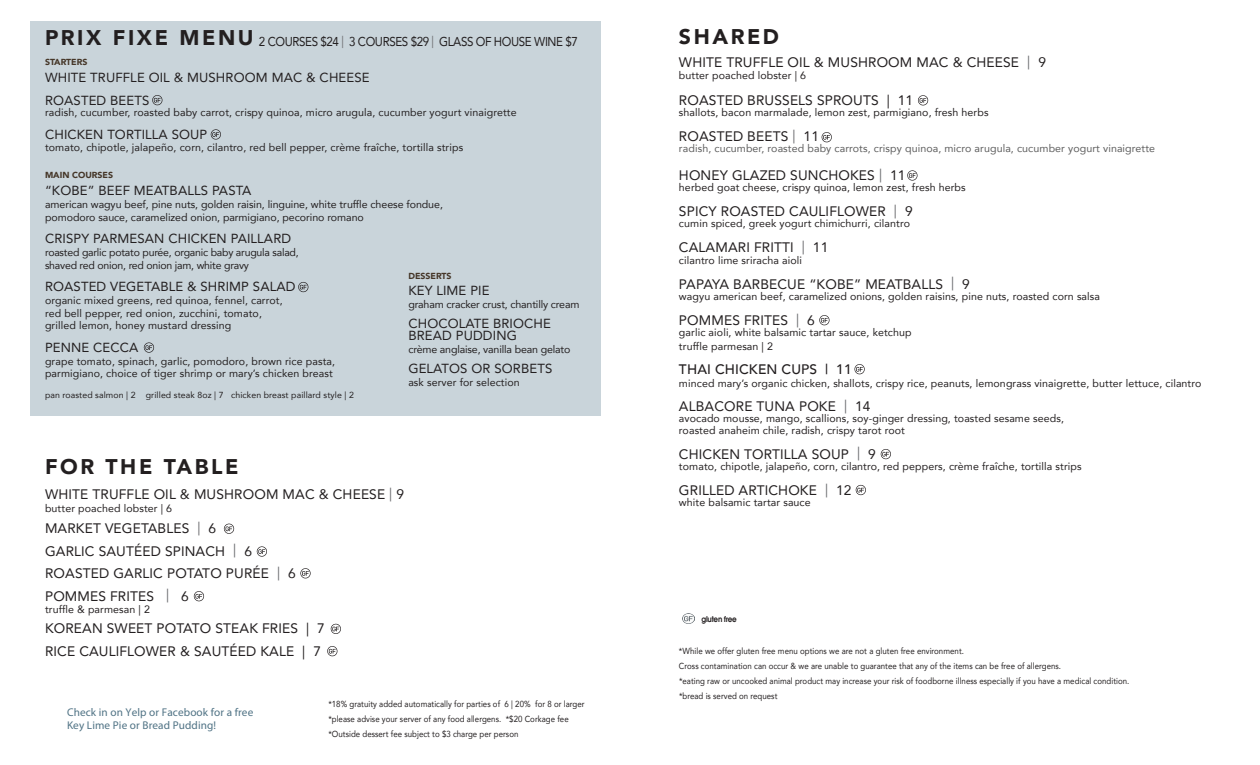
<style>
.page{position:relative;width:1260px;height:765px;background:#fff}
.page>*{position:absolute;margin:0;border:0;box-sizing:border-box;transform-origin:0 0}
.t1{font:900 21.25px "Avenir";letter-spacing:.12em;color:#231f20}
.t2{font:13.75px/22.5px "Avenir";letter-spacing:.01em;color:#231f20}
.t3{font:500 13.75px "Avenir";letter-spacing:.01em;color:#231f20}
.t4{font:13.12px/22.5px "Avenir";letter-spacing:.01em;color:#231f20}
.t5{font:12.88px "Avenir";letter-spacing:-.035em;color:#231f20;scale:.9 1}
.t6{font:italic 500 11.25px/13.5px "Avenir";letter-spacing:.01em;color:#4f7284}
.t7{font:10.62px/12.8px "Avenir";letter-spacing:.01em;color:#231f20}
.t8{font:10.62px/12.8px "Avenir";letter-spacing:-.02em;color:#231f20}
.t9{font:10.62px "Avenir";letter-spacing:.01em;color:#5d5d5d}
.t10{font:10.62px "Avenir";letter-spacing:-.015em;color:#231f20}
.t11{font:8.75px/15px "Avenir";letter-spacing:.005em;color:#231f20;scale:.9 1}
.t12{font:8.75px "Avenir";letter-spacing:.005em;color:#231f20}
.t13{font:900 8.75px "Avenir";color:#453628}
.t14{font:600 8.75px "Avalon";letter-spacing:-.03em;color:#231f20;scale:.9 1}
.s1{font-size:12.25px;color:#6c6d70}
.s2{color:#6c6d70}
</style>
<div class="page">
<svg style="left:683px;top:614px;width:11px;height:10px"></svg>
<div style="left:30px;top:21px;width:570px;height:395px;background:#c9d4da"></div>
<svg style="left:152px;top:95px;width:10px;height:10px"></svg>
<svg style="left:210px;top:129px;width:11px;height:11px"></svg>
<svg style="left:143px;top:342px;width:11px;height:11px"></svg>
<svg style="left:298px;top:282px;width:10px;height:10px"></svg>
<svg style="left:330px;top:623px;width:11px;height:11px"></svg>
<svg style="left:327px;top:646px;width:10px;height:10px"></svg>
<svg style="left:193px;top:591px;width:11px;height:10px"></svg>
<svg style="left:300px;top:568px;width:11px;height:10px"></svg>
<svg style="left:256px;top:546px;width:11px;height:11px"></svg>
<svg style="left:223px;top:523px;width:11px;height:11px"></svg>
<svg style="left:819px;top:315px;width:11px;height:10px"></svg>
<svg style="left:854px;top:364px;width:11px;height:10px"></svg>
<svg style="left:880px;top:449px;width:11px;height:10px"></svg>
<svg style="left:855px;top:485px;width:11px;height:10px"></svg>
<svg style="left:907px;top:170px;width:10px;height:11px"></svg>
<svg style="left:821px;top:132px;width:11px;height:10px"></svg>
<svg style="left:918px;top:95px;width:10px;height:10px"></svg>
<h1 class="t1" style="left:45px;top:24px;width:210px">PRIX FIXE MENU</h1>
<p class="t13" style="left:45px;top:56px;width:44px">STARTERS</p>
<p class="t4" style="left:45px;top:67px;width:326px">WHITE TRUFFLE OIL &amp; MUSHROOM MAC &amp; CHEESE<br>ROASTED BEETS</p>
<p class="t7" style="left:45px;top:106px;width:473px">radish, cucumber, roasted baby carrot, crispy quinoa, micro arugula, cucumber yogurt vinaigrette</p>
<p class="t4" style="left:45px;top:123px;width:164px">CHICKEN TORTILLA SOUP</p>
<p class="t7" style="left:45px;top:142px;width:420px">tomato, chipotle, jalapeño, corn, cilantro, red bell pepper, crème fraîche, tortilla strips</p>
<p class="t13" style="left:45px;top:169px;width:70px">MAIN COURSES</p>
<p class="t4" style="left:45px;top:180px;width:208px">“KOBE” BEEF MEATBALLS PASTA</p>
<p class="t7" style="left:45px;top:198px;width:399px">american wagyu beef, pine nuts, golden raisin, linguine, white truffle cheese fondue, pomodoro sauce, caramelized onion, parmigiano, pecorino romano</p>
<p class="t4" style="left:45px;top:228px;width:248px">CRISPY PARMESAN CHICKEN PAILLARD</p>
<p class="t8" style="left:45px;top:246px;width:255px">roasted garlic potato purée, organic baby arugula salad, shaved red onion, red onion jam, white gravy</p>
<p class="t4" style="left:45px;top:276px;width:252px">ROASTED VEGETABLE &amp; SHRIMP SALAD</p>
<p class="t7" style="left:45px;top:294px;width:239px">organic mixed greens, red quinoa, fennel, carrot, red bell pepper, red onion, zucchini, tomato, grilled lemon, honey mustard dressing</p>
<p class="t4" style="left:45px;top:337px;width:95px">PENNE CECCA</p>
<p class="t7" style="left:45px;top:355px;width:292px">grape tomato, spinach, garlic, pomodoro, brown rice pasta, parmigiano, choice of tiger shrimp or mary’s chicken breast</p>
<p class="t12" style="left:45px;top:390px;width:310px">pan roasted salmon | 2 grilled steak 8oz | 7 chicken breast paillard style | 2</p>
<p class="t5" style="left:259px;top:33px;width:356px">2 COURSES $24 <span class="s1">|</span> 3 COURSES $29 <span class="s1">|</span> GLASS OF HOUSE WINE $7</p>
<p class="t13" style="left:408px;top:271px;width:45px">DESSERTS</p>
<p class="t4" style="left:408px;top:280px;width:83px">KEY LIME PIE</p>
<p class="t10" style="left:408px;top:297px;width:173px">graham cracker crust, chantilly cream</p>
<p class="t4" style="left:408px;top:317px;width:144px;line-height:12.5px">CHOCOLATE BRIOCHE<br>BREAD PUDDING</p>
<p class="t10" style="left:408px;top:342px;width:164px">crème anglaise, vanilla bean gelato</p>
<p class="t4" style="left:408px;top:358px;width:145px">GELATOS OR SORBETS</p>
<p class="t7" style="left:408px;top:376px;width:113px">ask server for selection</p>
<h1 class="t1" style="left:45px;top:453px;width:195px">FOR THE TABLE</h1>
<p class="t2" style="left:45px;top:483px;width:361px">WHITE TRUFFLE OIL &amp; MUSHROOM MAC &amp; CHEESE <span class="s2">|</span> 9</p>
<p class="t7" style="left:45px;top:502px;width:129px">butter poached lobster | 6</p>
<p class="t2" style="left:45px;top:517px;width:252px">MARKET VEGETABLES <span class="s2">|</span> 6<br>GARLIC SAUTÉED SPINACH <span class="s2">|</span> 6<br>ROASTED GARLIC POTATO PURÉE <span class="s2">|</span> 6<br>POMMES FRITES <span class="s2">|</span> 6</p>
<p class="t7" style="left:45px;top:604px;width:106px">truffle &amp; parmesan | 2</p>
<p class="t2" style="left:45px;top:618px;width:281px">KOREAN SWEET POTATO STEAK FRIES | 7<br>RICE CAULIFLOWER &amp; SAUTÉED KALE | 7</p>
<p class="t6" style="left:67px;top:705px;width:188px">Check in on Yelp or Facebook for a free<br>Key Lime Pie or Bread Pudding!</p>
<p class="t11" style="left:328px;top:697px;width:286px">*18% gratuity added automatically for parties of 6 | 20% for 8 or larger *please advise your server of any food allergens. *$20 Corkage fee *Outside dessert fee subject to $3 charge per person</p>
<h1 class="t1" style="left:679px;top:22px;width:102px">SHARED</h1>
<p class="t2" style="left:679px;top:52px;width:369px">WHITE TRUFFLE OIL &amp; MUSHROOM MAC &amp; CHEESE <span class="s2">|</span> 9</p>
<p class="t7" style="left:679px;top:69px;width:129px">butter poached lobster | 6</p>
<p class="t2" style="left:679px;top:89px;width:236px">ROASTED BRUSSELS SPROUTS | 11</p>
<p class="t7" style="left:679px;top:106px;width:311px">shallots, bacon marmalade, lemon zest, parmigiano, fresh herbs</p>
<p class="t2" style="left:679px;top:126px;width:142px">ROASTED BEETS <span class="s2">|</span> 11</p>
<p class="t9" style="left:679px;top:142px;width:478px">radish, cucumber, roasted baby carrots, crispy quinoa, micro arugula, cucumber yogurt vinaigrette</p>
<p class="t2" style="left:679px;top:164px;width:228px">HONEY GLAZED SUNCHOKES <span class="s2">|</span> 11</p>
<p class="t7" style="left:679px;top:181px;width:288px">herbed goat cheese, crispy quinoa, lemon zest, fresh herbs</p>
<p class="t2" style="left:679px;top:201px;width:235px">SPICY ROASTED CAULIFLOWER <span class="s2">|</span> 9</p>
<p class="t7" style="left:679px;top:218px;width:232px">cumin spiced, greek yogurt chimichurri, cilantro</p>
<p class="t2" style="left:679px;top:237px;width:151px">CALAMARI FRITTI <span class="s2">|</span> 11</p>
<p class="t7" style="left:679px;top:254px;width:125px">cilantro lime sriracha aioli</p>
<p class="t2" style="left:679px;top:273px;width:292px">PAPAYA BARBECUE “KOBE” MEATBALLS <span class="s2">|</span> 9</p>
<p class="t7" style="left:679px;top:290px;width:423px">wagyu american beef, caramelized onions, golden raisins, pine nuts, roasted corn salsa</p>
<p class="t2" style="left:679px;top:309px;width:137px">POMMES FRITES <span class="s2">|</span> 6</p>
<p class="t7" style="left:679px;top:326px;width:234px;line-height:13.8px">garlic aioli, white balsamic tartar sauce, ketchup truffle parmesan | 2</p>
<p class="t3" style="left:679px;top:360px;width:174px">THAI CHICKEN CUPS | 11</p>
<p class="t7" style="left:679px;top:378px;width:524px">minced mary’s organic chicken, shallots, crispy rice, peanuts, lemongrass vinaigrette, butter lettuce, cilantro</p>
<p class="t2" style="left:679px;top:396px;width:193px">ALBACORE TUNA POKE <span class="s2">|</span> 14</p>
<p class="t7" style="left:679px;top:413px;width:386px;line-height:11.2px">avocado mousse, mango, scallions, soy-ginger dressing, toasted sesame seeds, roasted anaheim chile, radish, crispy tarot root</p>
<p class="t2" style="left:679px;top:443px;width:198px">CHICKEN TORTILLA SOUP <span class="s2">|</span> 9</p>
<p class="t7" style="left:679px;top:460px;width:404px">tomato, chipotle, jalapeño, corn, cilantro, red peppers, crème fraîche, tortilla strips</p>
<p class="t2" style="left:679px;top:479px;width:174px">GRILLED ARTICHOKE <span class="s2">|</span> 12</p>
<p class="t7" style="left:679px;top:496px;width:133px">white balsamic tartar sauce</p>
<p class="t14" style="left:701px;top:614px;width:41px">gluten free</p>
<p class="t11" style="left:679px;top:643px;width:502px">*While we offer gluten free menu options we are not a gluten free environment.<br>Cross contamination can occur &amp; we are unable to guarantee that any of the items can be free of allergens.<br>*eating raw or uncooked animal product may increase your risk of foodborne illness especially if you have a medical condition. *bread is served on request</p>
</div>
